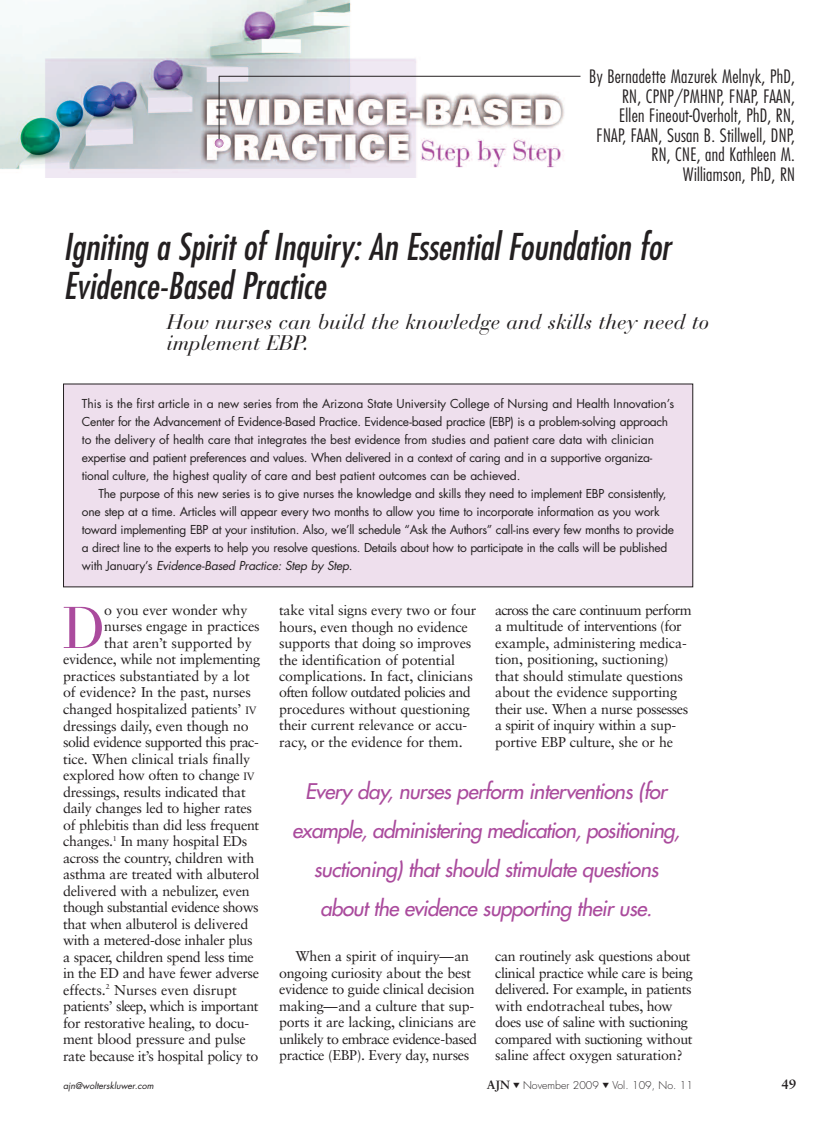
<style>
.page{position:relative;width:837px;height:1134px;background:#fff}
.page>*{position:absolute;margin:0;border:0;box-sizing:border-box;transform-origin:0 0}
.t1{font:58.35px "Bauer Bodoni Roman SC";color:#aa4b9d}
.t2{font:italic condensed 36px/39px "Futura";color:#231f20}
.t3{font:italic 21px/39px "Futura";letter-spacing:-.03em;color:#aa4b9d;text-align:center}
.t4{font:italic 21px/21px "Bauer Bodoni";color:#231f20}
.t5{font:300 condensed 18px/19.5px "Futura";letter-spacing:.015em;color:#231f20;text-align:right}
.t6{font:14.25px/16.5px "Sabon";letter-spacing:-.02em;color:#231f20}
.t7{font:14.25px "Sabon";letter-spacing:-.04em;color:#231f20}
.t8{font:14.25px "Sabon";color:#231f20}
.t9{font:700 13.5px "Sabon";color:#231f20}
.t10{font:12px/18px "Futura";letter-spacing:-.02em;color:#231f20}
.t11{font:300 10.5px "Futura LT";color:#231f20}
.t12{font:italic 9px "Futura LT";color:#231f20}
.s1{font-style:italic}
.s2{font-size:10.65px}
.s3{font-family:"Sabon";font-weight:700;font-size:12px}
</style>
<div class="page">
<div style="left:64px;top:384px;width:628px;height:203px;background:#eedfed"></div>
<img style="left:0;top:0;width:568px;height:178px">
<hr style="left:219px;top:76px;width:1px;height:67px;background:#231f20">
<svg style="left:215px;top:139px;width:8px;height:8px"></svg>
<hr style="left:219px;top:76px;width:361px;height:1px;background:#231f20">
<p class="t5" style="left:589px;top:68px;width:207px">By Bernadette Mazurek Melnyk, PhD,<br>RN, CPNP/PMHNP, FNAP, FAAN,<br>Ellen Fineout-Overholt, PhD, RN,<br>FNAP, FAAN, Susan B. Stillwell, DNP,<br>RN, CNE, and Kathleen M.<br>Williamson, PhD, RN</p>
<h2 class="t2" style="left:63px;top:230px;width:609px">Igniting a Spirit of Inquiry: An Essential Foundation for<br>Evidence-Based Practice</h2>
<h3 class="t4" style="left:167px;top:314px;width:544px">How nurses can build the knowledge and skills they need to implement EBP.</h3>
<p class="t10" style="left:82px;top:395px;width:594px">This is the first article in a new series from the Arizona State University College of Nursing and Health Innovation’s Center for the Advancement of Evidence-Based Practice. Evidence-based practice (EBP) is a problem-solving approach to the delivery of health care that integrates the best evidence from studies and patient care data with clinician expertise and patient preferences and values. When delivered in a context of caring and in a supportive organiza&shy;tional culture, the highest quality of care and best patient outcomes can be achieved.</p>
<p class="t10" style="left:82px;top:485px;width:594px;text-indent:16px">The purpose of this new series is to give nurses the knowledge and skills they need to implement EBP consistently, one step at a time. Articles will appear every two months to allow you time to incorporate information as you work toward implementing EBP at your institution. Also, we’ll schedule “Ask the Authors” call-ins every few months to provide a direct line to the experts to help you resolve questions. Details about how to participate in the calls will be published with January’s <span class="s1">Evidence-Based Practice: Step by Step</span>.</p>
<h1 class="t1" style="left:63px;top:607px;width:44px">D</h1>
<p class="t6" style="left:104px;top:603px;width:145px">o you ever wonder why</p>
<p class="t6" style="left:104px;top:619px;width:157px">nurses engage in practices</p>
<p class="t6" style="left:104px;top:636px;width:149px">that aren’t supported by</p>
<p class="t6" style="left:63px;top:652px;width:199px">evidence, while not implementing</p>
<p class="t6" style="left:63px;top:669px;width:188px">practices substantiated by a lot</p>
<p class="t6" style="left:63px;top:685px;width:189px">of evidence? In the past, nurses</p>
<p class="t6" style="left:63px;top:702px;width:195px">changed hospitalized patients’ <span class="s2">IV</span></p>
<p class="t6" style="left:63px;top:718px;width:187px">dressings daily, even though no</p>
<p class="t7" style="left:63px;top:736px;width:197px">solid evidence supported this prac-</p>
<p class="t6" style="left:63px;top:751px;width:189px">tice. When clinical trials finally</p>
<p class="t6" style="left:63px;top:768px;width:193px">explored how often to change <span class="s2">IV</span></p>
<p class="t6" style="left:63px;top:784px;width:184px">dressings, results indicated that</p>
<p class="t6" style="left:63px;top:801px;width:190px">daily changes led to higher rates</p>
<p class="t6" style="left:63px;top:817px;width:198px">of phlebitis than did less frequent</p>
<p class="t6" style="left:63px;top:834px;width:186px">changes.<sup>1</sup> In many hospital EDs</p>
<p class="t6" style="left:63px;top:850px;width:193px">across the country, children with</p>
<p class="t6" style="left:63px;top:867px;width:198px">asthma are treated with albuterol</p>
<p class="t6" style="left:63px;top:883px;width:188px">delivered with a nebulizer, even</p>
<p class="t7" style="left:63px;top:901px;width:197px">though substantial evidence shows</p>
<p class="t6" style="left:63px;top:916px;width:187px">that when albuterol is delivered</p>
<p class="t6" style="left:63px;top:933px;width:191px">with a metered-dose inhaler plus</p>
<p class="t6" style="left:63px;top:949px;width:192px">a spacer, children spend less time</p>
<p class="t6" style="left:63px;top:966px;width:197px">in the ED and have fewer adverse</p>
<p class="t8" style="left:63px;top:984px;width:175px">effects.<sup>2</sup> Nurses even disrupt</p>
<p class="t6" style="left:63px;top:999px;width:197px">patients’ sleep, which is important</p>
<p class="t6" style="left:63px;top:1015px;width:188px">for restorative healing, to docu-</p>
<p class="t6" style="left:63px;top:1032px;width:184px">ment blood pressure and pulse</p>
<p class="t6" style="left:63px;top:1048px;width:197px">rate because it’s hospital policy to</p>
<p class="t6" style="left:279px;top:603px;width:199px">take vital signs every two or four hours, even though no evidence supports that doing so improves the identification of potential complications. In fact, clinicians often follow outdated policies and procedures without questioning their current relevance or accu&shy;racy, or the evidence for them.</p>
<p class="t6" style="left:495px;top:603px;width:198px">across the care continuum perform a multitude of interventions (for example, administering medica&shy;tion, positioning, suctioning) that should stimulate questions about the evidence supporting their use. When a nurse possesses a spirit of inquiry within a sup&shy;portive EBP culture, she or he</p>
<h3 class="t3" style="left:292px;top:773px;width:389px">Every day, nurses perform interventions (for example, administering medication, positioning, suctioning) that should stimulate questions about the evidence supporting their use.</h3>
<p class="t6" style="left:279px;top:949px;width:199px;text-indent:17px">When a spirit of inquiry—an ongoing curiosity about the best evidence to guide clinical decision making—and a culture that sup&shy;ports it are lacking, clinicians are unlikely to embrace evidence-based practice (EBP). Every day, nurses</p>
<p class="t6" style="left:495px;top:949px;width:199px">can routinely ask questions about clinical practice while care is being delivered. For example, in patients with endotracheal tubes, how does use of saline with suctioning compared with suctioning without saline affect oxygen saturation?</p>
<p class="t12" style="left:63px;top:1082px;width:92px">ajn@wolterskluwer.com</p>
<p class="t11" style="left:487px;top:1080px;width:208px"><span class="s3">AJN</span> ▼ November 2009 ▼ Vol. 109, No. 11</p>
<p class="t9" style="left:781px;top:1079px;width:17px">49</p>
</div>
